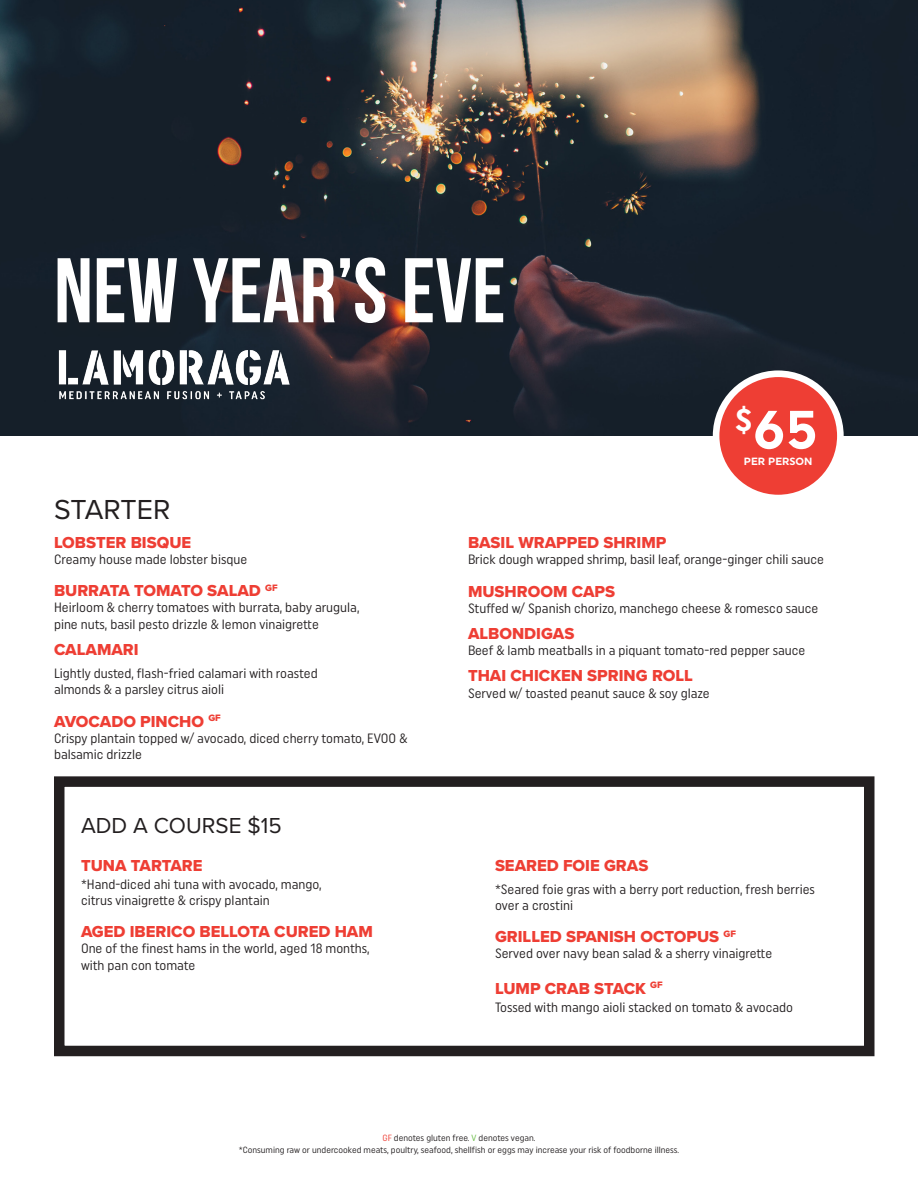
<style>
.page{position:relative;width:918px;height:1188px;background:#fff}
.page>*{position:absolute;margin:0;border:0;box-sizing:border-box;transform-origin:0 0}
.t1{font:91.5px "Bebas Neue";color:#fff}
.MenuItem{font:700 54px "Uniform";color:#fff}
.Menu_Section{font:28.5px "Proxima Nova";letter-spacing:-.005em;color:#231f20}
.Menu_Section-2{font:22.5px "Proxima Nova";color:#231f20}
.Menu_Item{font:16.5px "Proxima Nova Extrabld";color:#ee3e34}
.MenuDescription{font:16.5px "Proxima Nova Extrabld";color:#ee3e34}
.MenuDescription-2{font:13.5px/16.2px "Uniform Condensed";color:#231f20}
.MenuItem-2{font:700 10.5px "Uniform";color:#fff}
.MenuDescription-3{font:9px "Uniform Condensed";color:#231f20}
.s1{color:#ee3e34}
.s2{color:#68bc45}
</style>
<div class="page">
<img style="left:0;top:0;width:918px;height:436px">
<div style="left:716px;top:374px;width:124px;height:124px;background:#ee3e34;border-radius:50%"></div>
<div style="left:713px;top:370px;width:131px;height:131px;border:7px solid #fff;border-radius:50%"></div>
<div style="left:49px;top:256px;width:463px;height:83px;background:#231f20;opacity:.25"></div>
<img style="left:54px;top:345px;width:254px;height:63px">
<div style="left:54px;top:776px;width:820px;height:280px;border:10px solid #231f20"></div>
<p class="t1" style="left:54px;top:240px;width:453px">NEW YEAR’S EVE</p>
<p class="MenuItem" style="left:735px;top:397px;width:84px"><sup>$</sup>65</p>
<p class="MenuItem-2" style="left:744px;top:455px;width:70px">PER PERSON</p>
<p class="Menu_Section" style="left:54px;top:488px;width:118px">STARTER</p>
<p class="Menu_Item" style="left:54px;top:530px;width:139px">LOBSTER BISQUE</p>
<p class="MenuDescription-2" style="left:54px;top:551px;width:195px">Creamy house made lobster bisque</p>
<p class="Menu_Item" style="left:54px;top:578px;width:225px">BURRATA TOMATO SALAD <sup>GF</sup></p>
<p class="MenuDescription-2" style="left:54px;top:599px;width:307px">Heirloom &amp; cherry tomatoes with burrata, baby arugula, pine nuts, basil pesto drizzle &amp; lemon vinaigrette</p>
<p class="MenuDescription" style="left:54px;top:637px;width:86px">CALAMARI</p>
<p class="MenuDescription-2" style="left:54px;top:665px;width:265px">Lightly dusted, flash-fried calamari with roasted almonds &amp; a parsley citrus aioli</p>
<p class="Menu_Item" style="left:54px;top:709px;width:168px">AVOCADO PINCHO <sup>GF</sup></p>
<p class="MenuDescription-2" style="left:54px;top:730px;width:355px">Crispy plantain topped w/ avocado, diced cherry tomato, EVOO &amp; balsamic drizzle</p>
<p class="Menu_Section-2" style="left:81px;top:809px;width:202px">ADD A COURSE $15</p>
<p class="Menu_Item" style="left:81px;top:853px;width:123px">TUNA TARTARE</p>
<p class="MenuDescription-2" style="left:81px;top:876px;width:242px">*Hand-diced ahi tuna with avocado, mango, citrus vinaigrette &amp; crispy plantain</p>
<p class="Menu_Item" style="left:81px;top:919px;width:293px">AGED IBERICO BELLOTA CURED HAM</p>
<p class="MenuDescription-2" style="left:81px;top:940px;width:290px">One of the finest hams in the world, aged 18 months, with pan con tomate</p>
<p class="Menu_Item" style="left:468px;top:530px;width:200px">BASIL WRAPPED SHRIMP</p>
<p class="MenuDescription-2" style="left:468px;top:551px;width:358px">Brick dough wrapped shrimp, basil leaf, orange-ginger chili sauce</p>
<p class="Menu_Item" style="left:468px;top:579px;width:149px">MUSHROOM CAPS</p>
<p class="MenuDescription-2" style="left:468px;top:600px;width:352px">Stuffed w/ Spanish chorizo, manchego cheese &amp; romesco sauce</p>
<p class="MenuDescription" style="left:468px;top:621px;width:108px">ALBONDIGAS</p>
<p class="MenuDescription-2" style="left:468px;top:642px;width:339px">Beef &amp; lamb meatballs in a piquant tomato-red pepper sauce</p>
<p class="MenuDescription" style="left:468px;top:664px;width:227px">THAI CHICKEN SPRING ROLL</p>
<p class="MenuDescription-2" style="left:468px;top:685px;width:243px">Served w/ toasted peanut sauce &amp; soy glaze</p>
<p class="MenuDescription" style="left:495px;top:853px;width:155px">SEARED FOIE GRAS</p>
<p class="MenuDescription-2" style="left:495px;top:881px;width:321px">*Seared foie gras with a berry port reduction, fresh berries over a crostini</p>
<p class="Menu_Item" style="left:495px;top:924px;width:243px">GRILLED SPANISH OCTOPUS <sup>GF</sup></p>
<p class="MenuDescription-2" style="left:495px;top:945px;width:279px">Served over navy bean salad &amp; a sherry vinaigrette</p>
<p class="MenuDescription" style="left:495px;top:976px;width:169px">LUMP CRAB STACK <sup>GF</sup></p>
<p class="MenuDescription-2" style="left:495px;top:999px;width:300px">Tossed with mango aioli stacked on tomato &amp; avocado</p>
<p class="MenuDescription-3" style="left:382px;top:1132px;width:155px"><span class="s1">GF</span> denotes gluten free. <span class="s2">V</span> denotes vegan.</p>
<p class="MenuDescription-3" style="left:239px;top:1144px;width:442px">*Consuming raw or undercooked meats, poultry, seafood, shellfish or eggs may increase your risk of foodborne illness.</p>
</div>
